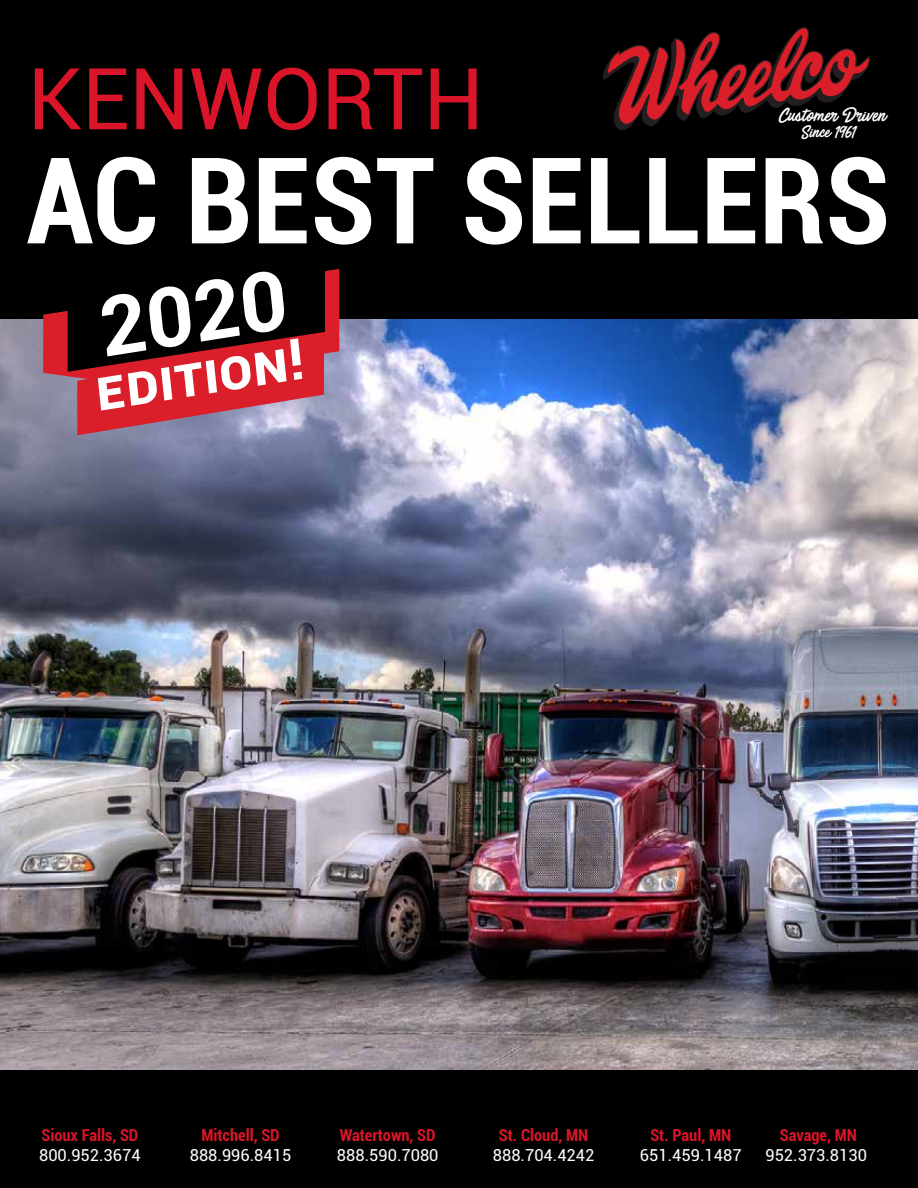
<style>
.page{position:relative;width:918px;height:1188px;background:#000}
.page>*{position:absolute;margin:0;border:0;box-sizing:border-box;transform-origin:0 0}
.t1{font:700 condensed 120px "Roboto";color:#fff}
.t2{font:85.5px "Roboto";color:#db1529}
.t3{font:700 82.5px "Roboto";color:#fff}
.t4{font:700 57px "Roboto";color:#fff}
.t5{font:17.4px "Painted Paradise";color:#fff}
.t6{font:16.5px "Roboto";color:#fff}
.t7{font:700 condensed 16.5px "Roboto";color:#db1529}
.t8{font:15.3px "Painted Paradise";color:#fff}
</style>
<div class="page">
<img style="left:0;top:320px;width:918px;height:749px">
<svg style="left:43px;top:226px;width:296px;height:209px;background:#551e25"></svg>
<svg style="left:603px;top:27px;width:267px;height:103px;background:#450e11"></svg>
<h2 class="t2" style="left:28px;top:39px;width:457px">KENWORTH</h2>
<h1 class="t1" style="left:26px;top:117px;width:865px">AC BEST SELLERS</h1>
<p class="t5" style="left:779px;top:106px;width:108px">Customer Driven</p>
<p class="t8" style="left:802px;top:124px;width:56px">Since 1961</p>
<h3 class="t3" style="left:89px;top:271px;width:191px;rotate:-9deg">2020</h3>
<h3 class="t4" style="left:88px;top:351px;width:212px;rotate:-9deg">EDITION!</h3>
<p class="t7" style="left:41px;top:1124px;width:98px">Sioux Falls, SD</p>
<p class="t6" style="left:39px;top:1143px;width:103px">800.952.3674</p>
<p class="t7" style="left:201px;top:1124px;width:80px">Mitchell, SD</p>
<p class="t6" style="left:190px;top:1143px;width:103px">888.996.8415</p>
<p class="t7" style="left:340px;top:1124px;width:97px">Watertown, SD</p>
<p class="t6" style="left:337px;top:1143px;width:103px">888.590.7080</p>
<p class="t7" style="left:499px;top:1124px;width:91px">St. Cloud, MN</p>
<p class="t6" style="left:493px;top:1143px;width:103px">888.704.4242</p>
<p class="t7" style="left:650px;top:1124px;width:82px">St. Paul, MN</p>
<p class="t6" style="left:640px;top:1143px;width:103px">651.459.1487</p>
<p class="t7" style="left:780px;top:1124px;width:79px">Savage, MN</p>
<p class="t6" style="left:765px;top:1143px;width:103px">952.373.8130</p>
</div>
